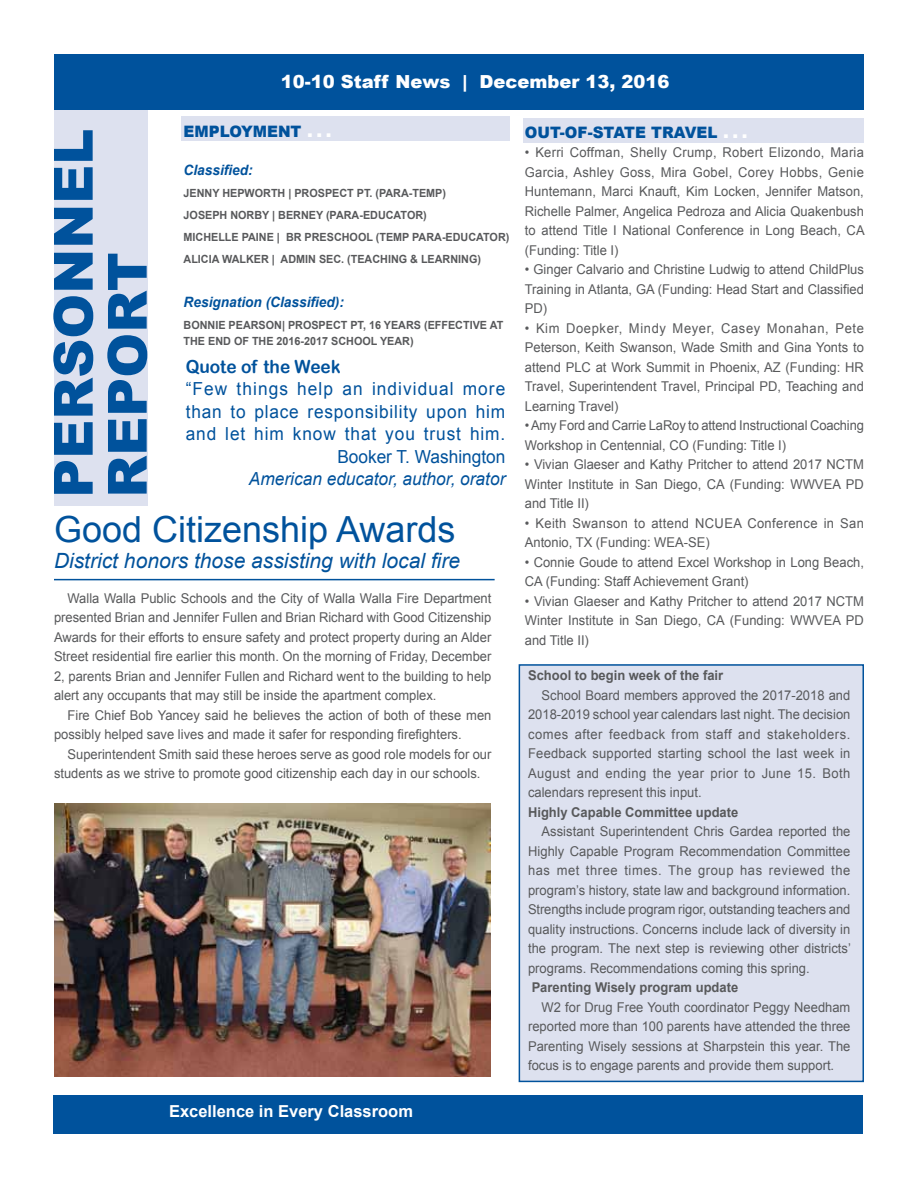
<style>
.page{position:relative;width:918px;height:1188px;background:#fff}
.page>*{position:absolute;margin:0;border:0;box-sizing:border-box;transform-origin:0 0}
.t1{font:900 54px/54px "Arial";color:#00529c}
.t2{font:36px "Arial";color:#00529c}
.t3{font:italic 21px "Arial";color:#00529c}
.t4{font:18px/22.5px "Arial";letter-spacing:.05em;color:#00529c;text-align:right;scale:.96 1}
.t5{font:italic 18px "Arial";color:#00529c;scale:.96 1}
.t6{font:900 18px "Arial";color:#fff}
.t7{font:18px "Arial Rounded MT Bold";color:#00529c;scale:.96 1}
.t8{font:700 16.5px "Arial";color:#fff}
.t9{font:900 15.75px "Arial";color:#00529c;scale:.96 1}
.t10{font:italic 700 14.25px "Arial";color:#00529c;scale:.96 1}
.t11{font:13.5px/19.5px "Arial";color:#58595b;text-align:justify;scale:.96 1}
.t12{font:700 13.5px "Arial";color:#58595b;scale:.96 1}
.t13{font:13.5px/19.5px "Arial";letter-spacing:.025em;color:#58595b;scale:.96 1}
.t14{font:700 11.25px/21.9px "Arial";color:#58595b;scale:.96 1}
.s1{font-size:18px;color:#fff}
</style>
<div class="page">
<div style="left:54px;top:110px;width:94px;height:396px;background:#dde1ef"></div>
<div style="left:53px;top:1095px;width:810px;height:39px;background:#00529c"></div>
<div style="left:54px;top:54px;width:810px;height:56px;background:#00529c"></div>
<div style="left:181px;top:117px;width:329px;height:24px;background:#dde1ef"></div>
<div style="left:519px;top:664px;width:345px;height:418px;background:#dde1ef;border:2px solid #00529c"></div>
<hr style="left:54px;top:579px;width:441px;height:1px;background:#00529c">
<div style="left:524px;top:119px;width:340px;height:24px;background:#dde1ef"></div>
<img style="left:54px;top:804px;width:436px;height:272px">
<h3 class="t6" style="left:281px;top:69px;width:390px">10-10 Staff News | December 13, 2016</h3>
<h1 class="t1" style="left:45px;top:498px;width:370px;rotate:-90deg">Personnel<br>Report</h1>
<p class="t9" style="left:184px;top:120px;width:156px">EMPLOYMENT <span class="s1">. . .</span></p>
<p class="t10" style="left:184px;top:161px;width:74px">Classified:</p>
<p class="t14" style="left:184px;top:183px;width:341px">JENNY HEPWORTH | PROSPECT PT. (PARA-TEMP)<br>JOSEPH NORBY | BERNEY (PARA-EDUCATOR)<br>MICHELLE PAINE | BR PRESCHOOL (TEMP PARA-EDUCATOR)<br>ALICIA WALKER | ADM</p>
<p class="t14" style="left:305px;top:249px;width:185px">IN SEC. (TEACHING &amp; LEARNING)</p>
<p class="t10" style="left:184px;top:292px;width:169px">Resignation (Classified):</p>
<p class="t14" style="left:184px;top:317px;width:334px;line-height:16.5px">BONNIE PEARSON| PROSPECT PT, 16 YEARS (EFFECTIVE AT<br>THE END OF THE 2016-2017 SCHOOL YEAR)</p>
<h3 class="t7" style="left:186px;top:356px;width:163px">Quote of the Week</h3>
<h3 class="t4" style="left:186px;top:378px;width:334px">“Few things help an individual more than to place responsibility upon him and let him know that you trust him.<br>Booker T. Washington</h3>
<h3 class="t5" style="left:249px;top:467px;width:269px">American educator, author, orator</h3>
<h2 class="t2" style="left:54px;top:506px;width:403px">Good Citizenship Awards</h2>
<h3 class="t3" style="left:54px;top:547px;width:408px">District honors those assisting with local fire</h3>
<p class="t11" style="left:54px;top:588px;width:457px;text-indent:14px">Walla Walla Public Schools and the City of Walla Walla Fire Department presented Brian and Jennifer Fullen and Brian Richard with Good Citizenship Awards for their efforts to ensure safety and protect property during an Alder Street residential fire earlier this month. On the morning of Friday, December 2, parents Brian and Jennifer Fullen and Richard went to the building to help alert any occupants that may still be inside the apartment complex.</p>
<p class="t11" style="left:54px;top:705px;width:457px;text-indent:14px">Fire Chief Bob Yancey said he believes the action of both of these men possibly helped save lives and made it safer for responding firefighters.</p>
<p class="t11" style="left:54px;top:744px;width:457px;text-indent:14px">Superintendent Smith said these heroes serve as good role models for our students as we strive to promote good citizenship each day in our schools.</p>
<p class="t8" style="left:169px;top:1100px;width:245px">EXCELLENCE IN EVERY CLASSROOM</p>
<p class="t9" style="left:525px;top:121px;width:233px">out-of-state travel <span class="s1">. . .</span></p>
<p class="t11" style="left:525px;top:143px;width:355px">• Kerri Coffman, Shelly Crump, Robert Elizondo, Maria Garcia, Ashley Goss, Mira Gobel, Corey Hobbs, Genie Huntemann, Marci Knauft, Kim Locken, Jennifer Matson, Richelle Palmer, Angelica Pedroza and Alicia Quakenbush to attend Title I National Conference in Long Beach, CA (Funding: Title I)</p>
<p class="t11" style="left:525px;top:260px;width:355px">• Ginger Calvario and Christine Ludwig to attend ChildPlus Training in Atlanta, GA (Funding: Head Start and Classified PD)</p>
<p class="t11" style="left:525px;top:318px;width:355px">• Kim Doepker, Mindy Meyer, Casey Monahan, Pete Peterson, Keith Swanson, Wade Smith and Gina Yonts to attend PLC at Work Summit in Phoenix, AZ (Funding: HR Travel, Superintendent Travel, Principal PD, Teaching and Learning Travel)</p>
<p class="t11" style="left:525px;top:416px;width:355px">•Amy Ford and Carrie LaRoy to attend Instructional Coaching<br>Workshop in Centennial, CO (Funding: Title I)</p>
<p class="t11" style="left:525px;top:455px;width:355px">• Vivian Glaeser and Kathy Pritcher to attend 2017 NCTM Winter Institute in San Diego, CA (Funding: WWVEA PD and Title II)</p>
<p class="t13" style="left:525px;top:513px;width:355px">• Keith Swanson to attend NCUEA Conference in San<br>Antonio, TX (Funding: WEA-SE)</p>
<p class="t11" style="left:525px;top:552px;width:355px">• Connie Goude to attend Excel Workshop in Long Beach,<br>CA (Funding: Staff Achievement Grant)</p>
<p class="t11" style="left:525px;top:591px;width:355px">• Vivian Glaeser and Kathy Pritcher to attend 2017 NCTM Winter Institute in San Diego, CA (Funding: WWVEA PD and Title II)</p>
<p class="t12" style="left:528px;top:667px;width:205px">SCHOOL TO BEGIN WEEK OF THE FAIR</p>
<p class="t11" style="left:528px;top:686px;width:337px;text-indent:14px">School Board members approved the 2017-2018 and 2018-2019 school year calendars last night. The decision comes after feedback from staff and stakeholders.<br>Feedback supported starting school the last week in August and ending the year prior to June 15. Both calendars represent this input.</p>
<p class="t12" style="left:528px;top:803px;width:221px">HIGHLY CAPABLE COMMITTEE UPDATE</p>
<p class="t11" style="left:528px;top:822px;width:338px;text-indent:14px">Assistant Superintendent Chris Gardea reported the Highly Capable Program Recommendation Committee has met three times. The group has reviewed the program’s history, state law and background information.<br>Strengths include program rigor, outstanding teachers and quality instructions. Concerns include lack of diversity in the program. The next step is reviewing other districts’ programs. Recommendations coming this spring.</p>
<p class="t12" style="left:532px;top:979px;width:217px">PARENTING WISELY PROGRAM UPDATE</p>
<p class="t11" style="left:528px;top:997px;width:337px;text-indent:14px">W2 for Drug Free Youth coordinator Peggy Needham reported more than 100 parents have attended the three Parenting Wisely sessions at Sharpstein this year. The focus is to engage parents and provide them support.</p>
</div>
